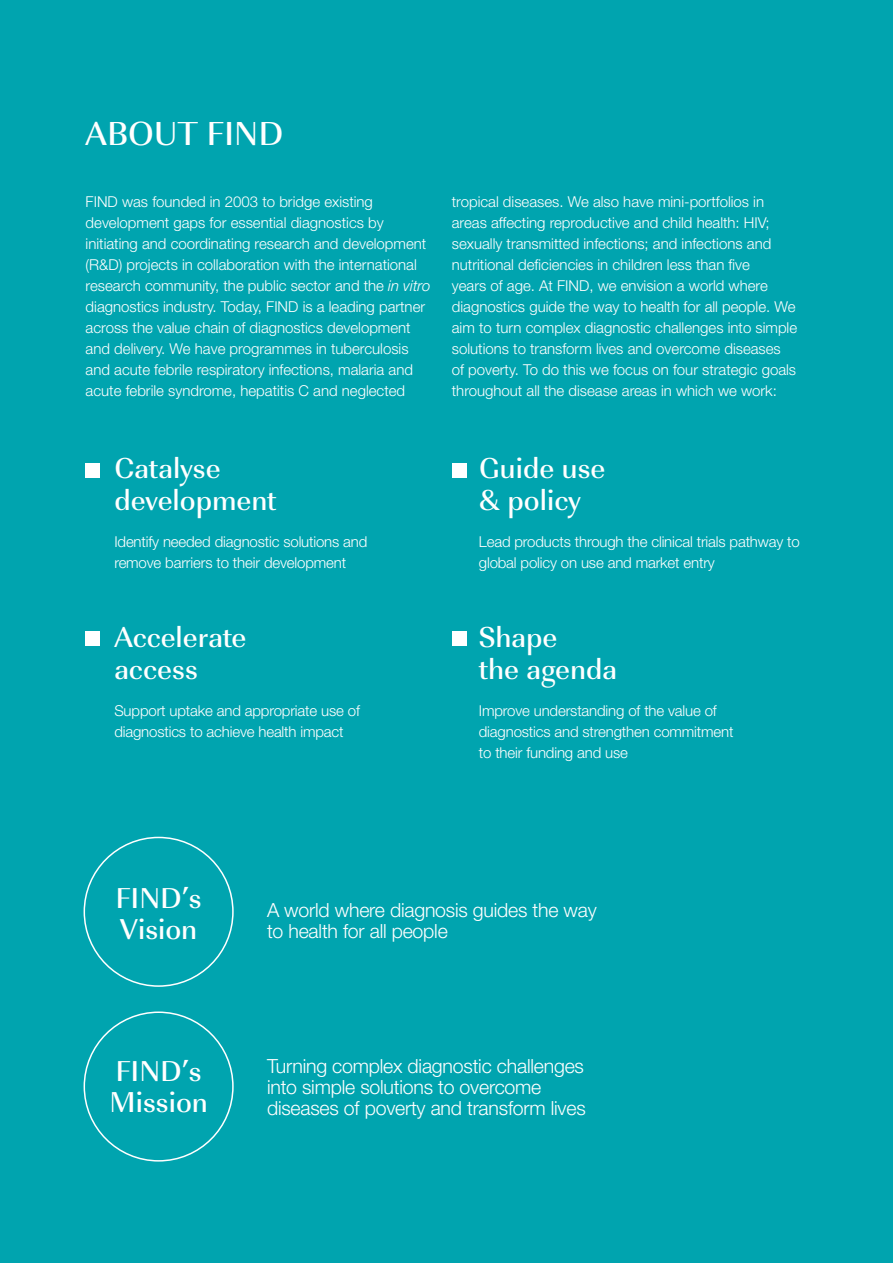
<style>
.page{position:relative;width:893px;height:1263px;background:#00a4af}
.page>*{position:absolute;margin:0;border:0;box-sizing:border-box;transform-origin:0 0}
.t1{font:500 34.5px "Imperial URW";color:#fff}
.t2{font:500 29.85px/31.5px "Imperial URW";color:#fff}
.t3{font:300 19.5px/21px "Helvetica Neue";letter-spacing:-.01em;color:#fff}
.t4{font:300 15px/21px "Helvetica Neue";color:#fff}
.s1{font-style:italic}
</style>
<div class="page">
<div style="left:452px;top:463px;width:15px;height:15px;background:#fff"></div>
<div style="left:85px;top:463px;width:15px;height:15px;background:#fff"></div>
<div style="left:452px;top:631px;width:15px;height:15px;background:#fff"></div>
<div style="left:85px;top:631px;width:15px;height:15px;background:#fff"></div>
<h1 class="t1" style="left:86px;top:113px;width:199px">ABOUT FIND</h1>
<p class="t4" style="left:86px;top:191px;width:346px">FIND was founded in 2003 to bridge existing development gaps for essential diagnostics by initiating and coordinating research and development (R&amp;D) projects in collaboration with the international research community, the public sector and the <span class="s1">in vitro </span>diagnostics industry. Today, FIND is a leading partner across the value chain of diagnostics development and delivery. We have programmes in tuberculosis and acute febrile respiratory infections, malaria and acute febrile syndrome, hepatitis C and neglected</p>
<p class="t4" style="left:452px;top:191px;width:347px">tropical diseases. We also have mini-portfolios in areas affecting reproductive and child health: HIV; sexually transmitted infections; and infections and nutritional deficiencies in children less than five<br>years of age. At FIND, we envision a world where diagnostics guide the way to health for all people. We aim to turn complex diagnostic challenges into simple solutions to transform lives and overcome diseases<br>of poverty. To do this we focus on four strategic goals throughout all the disease areas in which we work:</p>
<h2 class="t2" style="left:114px;top:453px;width:164px">Catalyse development</h2>
<p class="t4" style="left:114px;top:531px;width:255px">Identify needed diagnostic solutions and remove barriers to their development</p>
<h2 class="t2" style="left:114px;top:622px;width:134px">Accelerate access</h2>
<p class="t4" style="left:114px;top:700px;width:247px">Support uptake and appropriate use of diagnostics to achieve health impact</p>
<h2 class="t2" style="left:479px;top:453px;width:128px">Guide use &amp; policy</h2>
<p class="t4" style="left:479px;top:531px;width:323px">Lead products through the clinical trials pathway to global policy on use and market entry</p>
<h2 class="t2" style="left:479px;top:622px;width:140px">Shape<br>the agenda</h2>
<p class="t4" style="left:479px;top:700px;width:256px">Improve understanding of the value of diagnostics and strengthen commitment to their funding and use</p>
<h2 class="t2" style="left:115px;top:883px;width:88px">FIND’s<br>Vision</h2>
<h2 class="t2" style="left:109px;top:1056px;width:100px">FIND’s<br>Mission</h2>
<h3 class="t3" style="left:267px;top:899px;width:331px">A world where diagnosis guides the way to health for all people</h3>
<h3 class="t3" style="left:267px;top:1055px;width:320px">Turning complex diagnostic challenges into simple solutions to overcome diseases of poverty and transform lives</h3>
</div>
